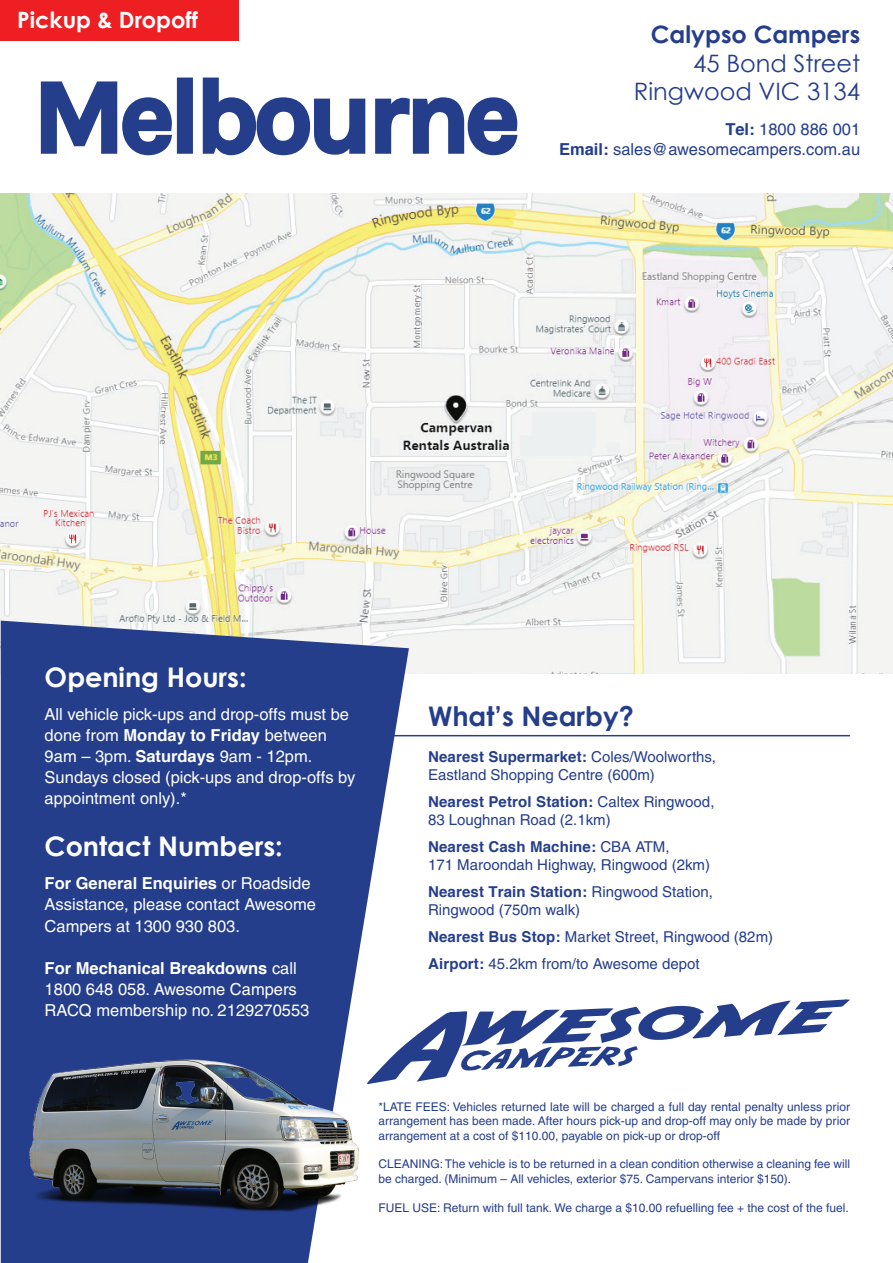
<style>
.page{position:relative;width:893px;height:1263px;background:#fff}
.page>*{position:absolute;margin:0;border:0;box-sizing:border-box;transform-origin:0 0}
.t1{font:700 105.9px "Karla";letter-spacing:-.06em;color:#253e8c}
.t2{font:700 27px "Century Gothic";color:#fff}
.t3{font:700 27px "Century Gothic";color:#253e8c}
.t4{font:24px/28.8px "Century Gothic";color:#253e8c;text-align:right}
.t5{font:700 24px "Century Gothic";color:#253e8c}
.t6{font:700 22.5px "Century Gothic";color:#fff}
.t7{font:16.5px/21px "Helvetica";color:#fff}
.t8{font:16.5px/19.8px "Helvetica";color:#253e8c;text-align:right}
.t9{font:15px/18px "Helvetica";color:#253e8c}
.t10{font:12px/14.4px "Helvetica";color:#253e8c;text-align:justify}
.s1{font-weight:700}
</style>
<div class="page">
<img style="left:1px;top:193px;width:892px;height:481px">
<svg style="left:1px;top:621px;width:408px;height:642px;background:#405599"></svg>
<svg style="left:40px;top:81px;width:132px;height:75px"></svg>
<div style="left:177px;top:78px;width:16px;height:76px;border:4px solid #253e8c"></div>
<svg style="left:202px;top:77px;width:164px;height:79px"></svg>
<svg style="left:375px;top:97px;width:143px;height:59px"></svg>
<svg style="left:367px;top:999px;width:483px;height:85px"></svg>
<img style="left:13px;top:1037px;width:365px;height:191px">
<div style="left:0;top:0;width:238px;height:40px;background:#ee1f23"></div>
<hr style="left:387px;top:735px;width:463px;height:1px;background:#253e8c">
<h3 class="t6" style="left:17px;top:3px;width:182px">Pickup &amp; Dropoff</h3>
<h1 class="t1" style="left:33px;top:55px;width:489px">Melbourne</h1>
<h3 class="t5" style="left:651px;top:16px;width:211px">Calypso Campers</h3>
<h3 class="t4" style="left:634px;top:48px;width:228px">45 Bond Street<br>Ringwood VIC 3134</h3>
<h3 class="t8" style="left:559px;top:119px;width:303px"><span class="s1">Tel:</span> 1800 886 001<br><span class="s1">Email:</span> sales@awesomecampers.com.au</h3>
<h2 class="t2" style="left:45px;top:657px;width:203px">Opening Hours:</h2>
<h3 class="t7" style="left:45px;top:704px;width:312px">All vehicle pick-ups and drop-offs must be done from <span class="s1">Monday to Friday</span> between 9am – 3pm. <span class="s1">Saturdays</span> 9am - 12pm.<br>Sundays closed (pick-ups and drop-offs by appointment only).*</h3>
<h2 class="t2" style="left:45px;top:826px;width:240px">Contact Numbers:</h2>
<h3 class="t7" style="left:45px;top:873px;width:273px"><span class="s1">For General Enquiries</span> or Roadside<br>Assistance, please contact Awesome<br>Campers at 1300 930 803.</h3>
<h3 class="t7" style="left:45px;top:957px;width:266px"><span class="s1">For Mechanical Breakdowns</span> call<br>1800 648 058. Awesome Campers<br>RACQ membership no. 2129270553</h3>
<h2 class="t3" style="left:428px;top:696px;width:207px">What’s Nearby?</h2>
<p class="t9" style="left:428px;top:748px;width:289px"><span class="s1">Nearest Supermarket:</span> Coles/Woolworths,<br>Eastland Shopping Centre (600m)</p>
<p class="t9" style="left:428px;top:793px;width:288px"><span class="s1">Nearest Petrol Station:</span> Caltex Ringwood,<br>83 Loughnan Road (2.1km)</p>
<p class="t9" style="left:428px;top:838px;width:283px"><span class="s1">Nearest Cash Machine:</span> CBA ATM,<br>171 Maroondah Highway, Ringwood (2km)</p>
<p class="t9" style="left:428px;top:883px;width:287px"><span class="s1">Nearest Train Station:</span> Ringwood Station,<br>Ringwood (750m walk)</p>
<p class="t9" style="left:428px;top:923px;width:347px;line-height:27px"><span class="s1">Nearest Bus Stop:</span> Market Street, Ringwood (82m)<br><span class="s1">Airport:</span> 45.2km from/to Awesome depot</p>
<p class="t10" style="left:378px;top:1099px;width:473px">*LATE FEES: Vehicles returned late will be charged a full day rental penalty unless prior arrangement has been made. After hours pick-up and drop-off may only be made by prior arrangement at a cost of $110.00, payable on pick-up or drop-off</p>
<p class="t10" style="left:378px;top:1157px;width:473px">CLEANING: The vehicle is to be returned in a clean condition otherwise a cleaning fee will be charged. (Minimum – All vehicles, exterior $75. Campervans interior $150).</p>
<p class="t10" style="left:378px;top:1200px;width:472px">FUEL USE: Return with full tank. We charge a $10.00 refuelling fee + the cost of the fuel.</p>
</div>
